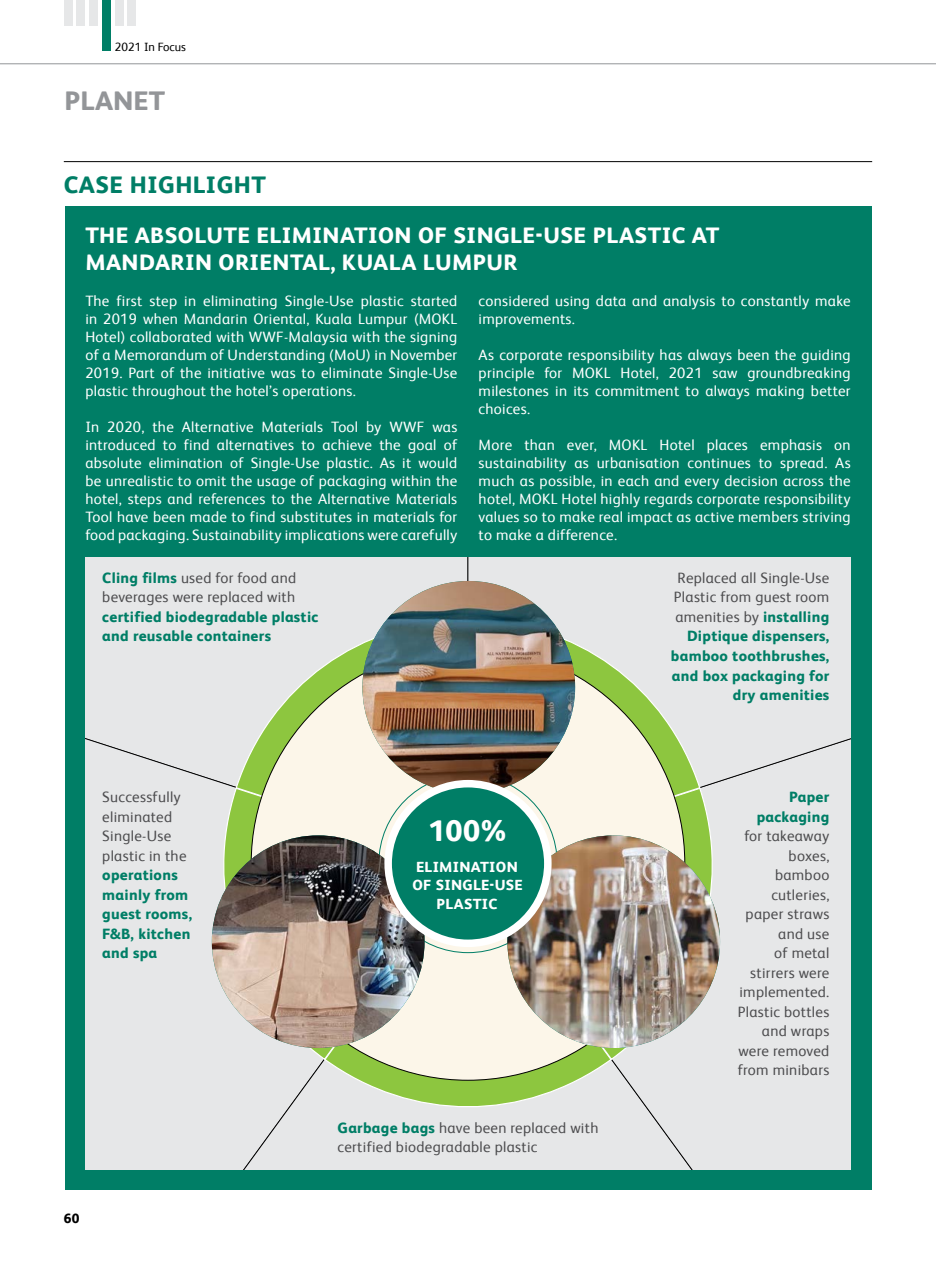
<style>
.page{position:relative;width:936px;height:1276px;background:#fff}
.page>*{position:absolute;margin:0;border:0;box-sizing:border-box;transform-origin:0 0}
.t1{font:800 30px "FS Albert Pro";color:#fff}
.t2{font:800 27px "FS Albert Pro";color:#939598}
.t3{font:800 24px "FS Albert Pro";letter-spacing:.02em;color:#007e66}
.t4{font:800 22.5px/27px "FS Albert Pro";letter-spacing:.02em;color:#fff}
.t5{font:15px/18px "FS Albert Pro";letter-spacing:.02em;color:#fff;text-align:justify}
.t6{font:15px/19.5px "FS Albert Pro";letter-spacing:.02em;color:#4d4d4f}
.t7{font:800 15px/19.5px "FS Albert Pro";letter-spacing:.02em;color:#007e66}
.t8{font:800 14.7px/18.5px "FS Albert Pro";letter-spacing:.02em;color:#fff;text-align:center}
.t9{font:800 13.5px "FS Albert Pro";color:#000}
.t10{font:12px "FS Albert Pro";color:#000}
.s1{font-weight:800;color:#007e66}
.s2{font-weight:400;color:#4d4d4f}
</style>
<div class="page">
<div style="left:64px;top:0;width:8px;height:26px;background:#e6e7e8"></div>
<div style="left:115px;top:0;width:8px;height:26px;background:#e6e7e8"></div>
<div style="left:89px;top:0;width:9px;height:26px;background:#e6e7e8"></div>
<div style="left:77px;top:0;width:8px;height:26px;background:#e6e7e8"></div>
<div style="left:102px;top:0;width:9px;height:51px;background:#007e66"></div>
<hr style="left:0;top:64px;width:935px;height:1px;background:#939598">
<div style="left:128px;top:0;width:8px;height:26px;background:#e6e7e8"></div>
<div style="left:65px;top:207px;width:806px;height:983px;background:#007e66"></div>
<div style="left:85px;top:557px;width:382px;height:141px;background:#e6e7e8"></div>
<div style="left:85px;top:698px;width:150px;height:471px;background:#e6e7e8"></div>
<div style="left:155px;top:861px;width:312px;height:308px;background:#e6e7e8"></div>
<div style="left:467px;top:863px;width:383px;height:306px;background:#e6e7e8"></div>
<div style="left:467px;top:557px;width:383px;height:306px;background:#e6e7e8"></div>
<svg style="left:235px;top:619px;width:151px;height:168px;background:#c9dcb2"></svg>
<svg style="left:203px;top:787px;width:120px;height:274px;background:#d1dfc2"></svg>
<svg style="left:323px;top:1044px;width:289px;height:78px;background:#bfd79f"></svg>
<svg style="left:557px;top:787px;width:176px;height:274px;background:#d8e1ce"></svg>
<svg style="left:551px;top:619px;width:150px;height:245px;background:#c2d8a6"></svg>
<hr style="left:64px;top:161px;width:808px;height:1px;background:#000">
<div style="left:251px;top:647px;width:433px;height:433px;background:#fcf6e9;border-radius:50%"></div>
<img style="left:362px;top:581px;width:213px;height:212px;border-radius:106px">
<img style="left:212px;top:835px;width:212px;height:213px;border-radius:106px">
<img style="left:507px;top:835px;width:213px;height:213px;border-radius:106px">
<div style="left:388px;top:783px;width:160px;height:160px;background:#007e66;border-radius:50%"></div>
<div style="left:384px;top:780px;width:167px;height:167px;border:8px solid #fff;border-radius:50%"></div>
<p class="t10" style="left:115px;top:38px;width:73px">2021 In Focus</p>
<h2 class="t2" style="left:65px;top:80px;width:102px">PLANET</h2>
<h3 class="t3" style="left:64px;top:166px;width:203px">CASE HIGHLIGHT</h3>
<h3 class="t4" style="left:85px;top:220px;width:635px">THE ABSOLUTE ELIMINATION OF SINGLE-USE PLASTIC AT<br>MANDARIN ORIENTAL, KUALA LUMPUR</h3>
<p class="t5" style="left:85px;top:290px;width:373px">The first step in eliminating Single-Use plastic started in 2019 when Mandarin Oriental, Kuala Lumpur (MOKL Hotel) collaborated with WWF-Malaysia with the signing of a Memorandum of Understanding (MoU) in November 2019. Part of the initiative was to eliminate Single-Use plastic throughout the hotel’s operations.</p>
<p class="t5" style="left:85px;top:416px;width:373px">In 2020, the Alternative Materials Tool by WWF was introduced to find alternatives to achieve the goal of absolute elimination of Single-Use plastic. As it would be unrealistic to omit the usage of packaging within the hotel, steps and references to the Alternative Materials Tool have been made to find substitutes in materials for food packaging. Sustainability implications were carefully</p>
<p class="t5" style="left:478px;top:290px;width:373px">considered using data and analysis to constantly make improvements.</p>
<p class="t5" style="left:478px;top:344px;width:373px">As corporate responsibility has always been the guiding principle for MOKL Hotel, 2021 saw groundbreaking milestones in its commitment to always making better choices.</p>
<p class="t5" style="left:478px;top:434px;width:373px">More than ever, MOKL Hotel places emphasis on sustainability as urbanisation continues to spread. As much as possible, in each and every decision across the hotel, MOKL Hotel highly regards corporate responsibility values so to make real impact as active members striving to make a difference.</p>
<p class="t6" style="left:102px;top:567px;width:195px"><span class="s1">Cling films</span> used for food and beverages were replaced with</p>
<p class="t7" style="left:102px;top:606px;width:218px">certified biodegradable plastic and reusable containers</p>
<p class="t6" style="left:102px;top:786px;width:86px">Successfully eliminated<br>Single-Use plastic in the</p>
<p class="t7" style="left:102px;top:864px;width:91px">operations mainly from guest rooms,<br>F&amp;B, kitchen and spa</p>
<h1 class="t1" style="left:428px;top:807px;width:80px">100%</h1>
<p class="t8" style="left:412px;top:856px;width:112px">ELIMINATION<br>OF SINGLE-USE<br>PLASTIC</p>
<p class="t9" style="left:64px;top:1207px;width:17px">60</p>
<p class="t6" style="left:337px;top:1116px;width:262px"><span class="s1">Garbage bags</span> have been replaced with certified biodegradable plastic</p>
<p class="t7" style="left:671px;top:567px;width:160px;text-align:right"><span class="s2">Replaced all Single-Use<br>Plastic from guest room amenities by</span> installing<br>Diptique dispensers, bamboo toothbrushes, and box packaging for dry amenities</p>
<p class="t7" style="left:756px;top:786px;width:74px;text-align:right">Paper packaging</p>
<p class="t6" style="left:737px;top:825px;width:93px;text-align:right">for takeaway boxes, bamboo cutleries, paper straws and use<br>of metal stirrers were implemented.<br>Plastic bottles and wraps were removed from minibars</p>
</div>
